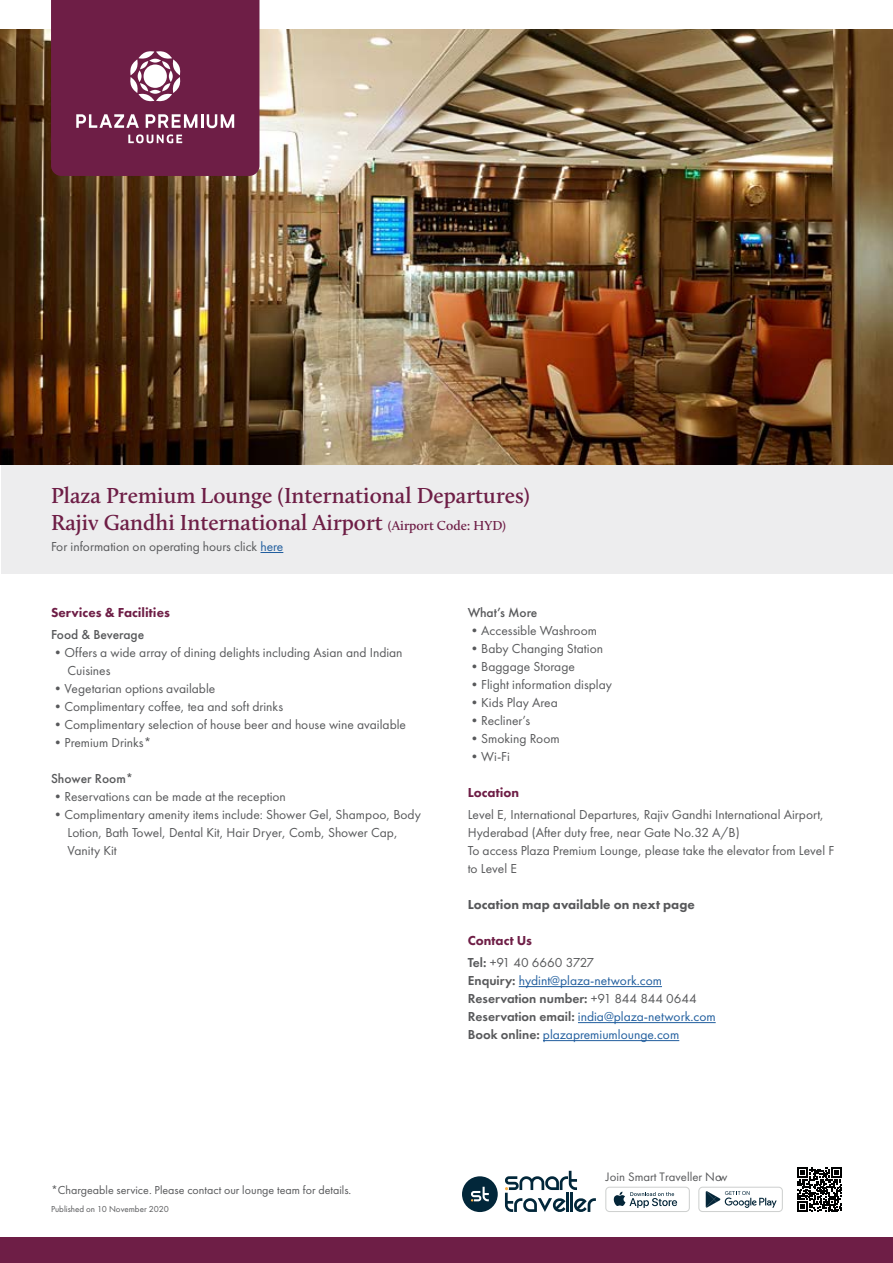
<style>
.page{position:relative;width:893px;height:1263px;background:#fff}
.page>*{position:absolute;margin:0;border:0;box-sizing:border-box;transform-origin:0 0}
.t1{font:600 22.5px/27px "Calluna";color:#6e1e46}
.t2{font:13.5px/18px "Futura PT";color:#58595b}
.t3{font:13.5px/18px "Futura PT";color:#215e9e}
.t4{font:500 13.5px "Futura PT";color:#58595b}
.t5{font:800 13.5px "Futura PT";color:#58595b}
.t6{font:800 13.5px "Futura PT";color:#6e1e46}
.t7{font:13.5px/22.2px "Futura PT";letter-spacing:-.025em;color:#58595b}
.t8{font:12.75px "Futura PT";color:#58595b}
.t9{font:12px "Futura PT";color:#58595b}
.t10{font:9px "Futura PT";color:#58595b}
.s1{font-size:13.5px}
.s2{color:#215e9e}
.s3{font-weight:800;color:#6e1e46}
.s4{font-weight:600}
.s5{font-weight:600;color:#58595b}
.s6{color:#58595b}
</style>
<div class="page">
<div style="left:462px;top:1176px;width:36px;height:36px;background:#02273a;border-radius:50%"></div>
<svg style="left:471px;top:1187px;width:18px;height:14px"></svg>
<svg style="left:505px;top:1171px;width:91px;height:41px"></svg>
<div style="left:605px;top:1187px;width:85px;height:25px;background:#d6d8d7;border-radius:4px"></div>
<div style="left:606px;top:1188px;width:83px;height:23px;background:#fff;border-radius:3px"></div>
<svg style="left:613px;top:1192px;width:64px;height:16px"></svg>
<div style="left:698px;top:1187px;width:85px;height:25px;background:#d6d8d7;border-radius:4px"></div>
<div style="left:699px;top:1188px;width:83px;height:23px;background:#fff;border-radius:3px"></div>
<svg style="left:706px;top:1191px;width:71px;height:17px"></svg>
<svg style="left:797px;top:1167px;width:45px;height:45px"></svg>
<div style="left:1px;top:464px;width:891px;height:110px;background:#ededee"></div>
<div style="left:0;top:1237px;width:893px;height:26px;background:#6e1e46"></div>
<img style="left:1px;top:29px;width:891px;height:435px">
<svg style="left:260px;top:552px;width:23px;height:1px"></svg>
<hr style="left:519px;top:986px;width:143px;height:1px;background:#215e9e">
<hr style="left:578px;top:1022px;width:138px;height:1px;background:#215e9e">
<hr style="left:543px;top:1040px;width:136px;height:1px;background:#215e9e">
<svg style="left:51px;top:0;width:208px;height:176px"></svg>
<h1 class="t1" style="left:51px;top:482px;width:480px">Plaza Premium Lounge (International Departures)<br>Rajiv Gandhi International Airport <span class="s1">(Airport Code: HYD)</span></h1>
<p class="t2" style="left:51px;top:538px;width:234px">For information on operating hours click <span class="s2">here</span></p>
<p class="t6" style="left:51px;top:604px;width:120px">Services &amp; Facilities</p>
<p class="t4" style="left:51px;top:626px;width:95px">Food &amp; Beverage</p>
<p class="t2" style="left:68px;top:643px;width:337px;text-indent:-16px">•Offers a wide array of dining delights including Asian and Indian<br>Cuisines</p>
<p class="t2" style="left:51px;top:679px;width:166px">•Vegetarian options available</p>
<p class="t2" style="left:51px;top:697px;width:234px">•Complimentary coffee, tea and soft drinks</p>
<p class="t2" style="left:51px;top:715px;width:357px">•Complimentary selection of house beer and house wine available</p>
<p class="t2" style="left:51px;top:733px;width:102px">•Premium Drinks*</p>
<p class="t4" style="left:51px;top:770px;width:84px">Shower Room*</p>
<p class="t2" style="left:51px;top:787px;width:236px">•Reservations can be made at the reception</p>
<p class="t2" style="left:68px;top:805px;width:355px;text-indent:-16px">•Complimentary amenity items include: Shower Gel, Shampoo, Body<br>Lotion, Bath Towel, Dental Kit, Hair Dryer, Comb, Shower Cap,<br>Vanity Kit</p>
<p class="t4" style="left:468px;top:604px;width:71px">What’s More</p>
<p class="t2" style="left:468px;top:621px;width:131px">•Accessible Washroom</p>
<p class="t2" style="left:468px;top:639px;width:137px">•Baby Changing Station</p>
<p class="t2" style="left:468px;top:657px;width:109px">•Baggage Storage</p>
<p class="t2" style="left:468px;top:675px;width:146px">•Flight information display</p>
<p class="t2" style="left:468px;top:693px;width:92px">•Kids Play Area</p>
<p class="t2" style="left:468px;top:711px;width:64px">•Recliner’s</p>
<p class="t2" style="left:468px;top:729px;width:93px">•Smoking Room</p>
<p class="t2" style="left:468px;top:747px;width:44px">•Wi-Fi</p>
<p class="t6" style="left:468px;top:784px;width:53px">Location</p>
<p class="t2" style="left:468px;top:805px;width:368px">Level E, International Departures, Rajiv Gandhi International Airport, Hyderabad (After duty free, near Gate No.32 A/B)<br>To access Plaza Premium Lounge, please take the elevator from Level F to Level E</p>
<p class="t5" style="left:468px;top:896px;width:229px">Location map available on next page</p>
<p class="t7" style="left:468px;top:929px;width:128px"><span class="s3">Contact Us<br></span><span class="s4">Tel:</span> +91 40 6660 3727</p>
<p class="t3" style="left:468px;top:972px;width:249px"><span class="s5">Enquiry:</span> hydint@plaza-network.com <span class="s5">Reservation number:</span> <span class="s6">+91 844 844 0644<br></span><span class="s5">Reservation email:</span> india@plaza-network.com <span class="s5">Book online:</span> plazapremiumlounge.com</p>
<p class="t9" style="left:51px;top:1183px;width:302px">*Chargeable service. Please contact our lounge team for details.</p>
<p class="t10" style="left:51px;top:1204px;width:119px">Published on 10 November 2020</p>
<p class="t8" style="left:606px;top:1169px;width:123px">Join Smart Traveller Now</p>
</div>
